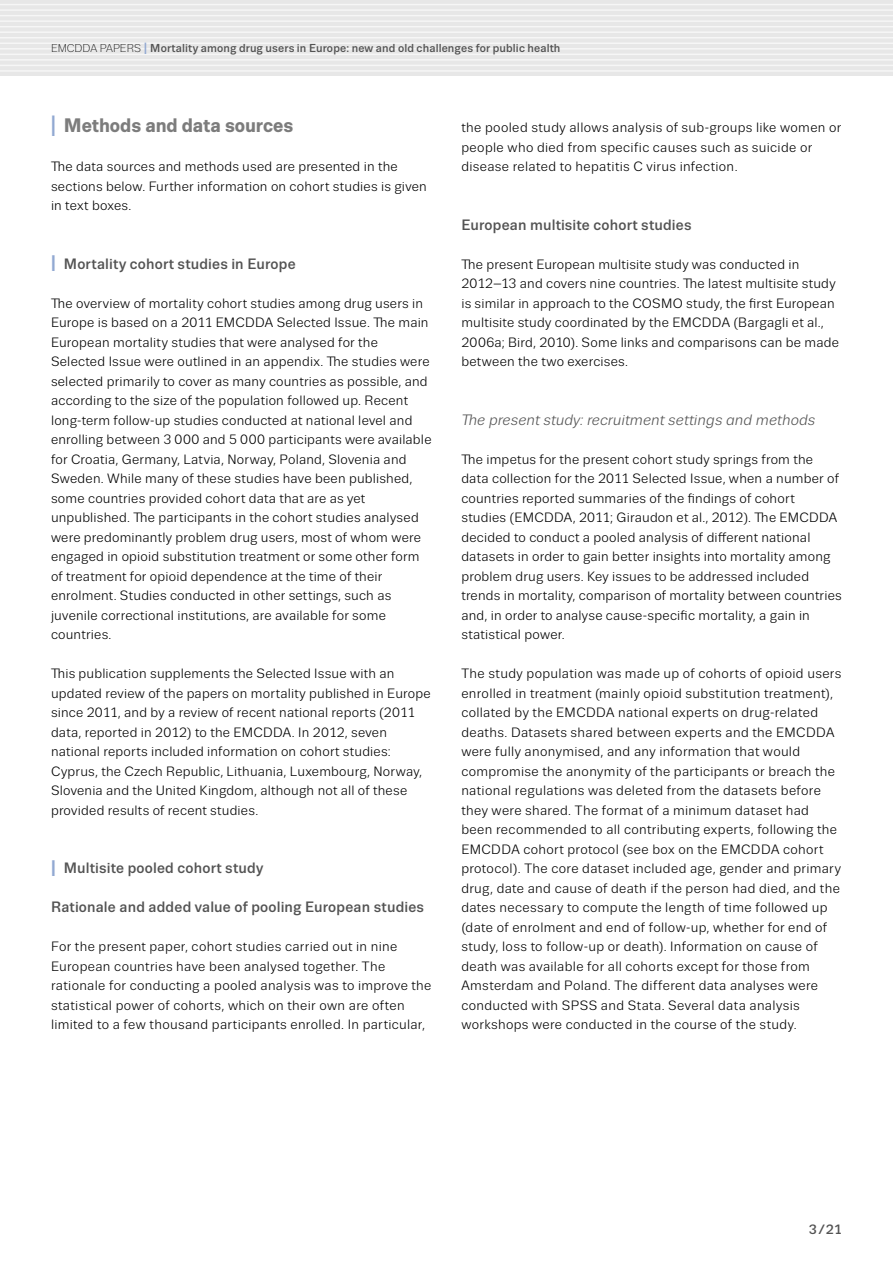
<style>
.page{position:relative;width:893px;height:1263px;background:#fff}
.page>*{position:absolute;margin:0;border:0;box-sizing:border-box;transform-origin:0 0}
.I_Headline{font:700 19.5px "Trivia Sans";letter-spacing:-.005em;color:#7c7c7c}
.III_Headline{font:500 15px "Trivia Sans";letter-spacing:.01em;color:#535353}
.II_Headline{font:500 15px "Trivia Sans";letter-spacing:.015em;color:#535353}
.V_Headline{font:italic 15px "Trivia Sans";letter-spacing:.01em;color:#535353}
.TEXT_Regular_9_13{font:13.5px/19.5px "Trivia Sans";letter-spacing:.02em;color:#000}
.t1{font:500 13.5px "Trivia Sans";color:#535353}
.t2{font:500 11.55px "Trivia Sans";letter-spacing:.01em;color:#535353}
.s1{font-weight:300;font-size:11.25px;color:#000}
.s2{font-size:16.2px;color:#92a9d2}
.s3{font-size:29.25px;color:#92a9d2}
.s4{font-weight:700;font-size:22.5px;color:#92a9d2}
</style>
<div class="page">
<div style="left:0;top:0;width:893px;height:76px;background:#e7e7e7"></div>
<hr style="left:0;top:4px;width:893px;height:1px;background:#f6f6f6">
<hr style="left:0;top:9px;width:893px;height:2px;background:#f6f6f6">
<hr style="left:0;top:15px;width:893px;height:1px;background:#f6f6f6">
<hr style="left:0;top:20px;width:893px;height:2px;background:#f6f6f6">
<hr style="left:0;top:26px;width:893px;height:1px;background:#f6f6f6">
<hr style="left:0;top:31px;width:893px;height:2px;background:#f6f6f6">
<hr style="left:0;top:37px;width:893px;height:1px;background:#f6f6f6">
<hr style="left:0;top:43px;width:893px;height:1px;background:#f6f6f6">
<hr style="left:0;top:48px;width:893px;height:2px;background:#f6f6f6">
<hr style="left:0;top:54px;width:893px;height:1px;background:#f6f6f6">
<hr style="left:0;top:59px;width:893px;height:2px;background:#f6f6f6">
<hr style="left:0;top:65px;width:893px;height:1px;background:#f6f6f6">
<hr style="left:0;top:70px;width:893px;height:2px;background:#f6f6f6">
<p class="t2" style="left:51px;top:42px;width:511px"><span class="s1">EMCDDA PAPERS</span> <span class="s2">I</span> Mortality among drug users in Europe: new and old challenges for public health</p>
<p class="I_Headline" style="left:51px;top:115px;width:244px"><span class="s3">I</span> Methods and data sources</p>
<p class="TEXT_Regular_9_13" style="left:51px;top:157px;width:377px">The data sources and methods used are presented in the sections below. Further information on cohort studies is given in text boxes.</p>
<p class="II_Headline" style="left:51px;top:255px;width:246px"><span class="s4">I</span> Mortality cohort studies in Europe</p>
<p class="TEXT_Regular_9_13" style="left:51px;top:293px;width:382px">The overview of mortality cohort studies among drug users in Europe is based on a 2011 EMCDDA Selected Issue. The main European mortality studies that were analysed for the Selected Issue were outlined in an appendix. The studies were selected primarily to cover as many countries as possible, and according to the size of the population followed up. Recent long-term follow-up studies conducted at national level and enrolling between 3 000 and 5 000 participants were available for Croatia, Germany, Latvia, Norway, Poland, Slovenia and Sweden. While many of these studies have been published, some countries provided cohort data that are as yet unpublished. The participants in the cohort studies analysed were predominantly problem drug users, most of whom were engaged in opioid substitution treatment or some other form of treatment for opioid dependence at the time of their enrolment. Studies conducted in other settings, such as juvenile correctional institutions, are available for some countries.</p>
<p class="TEXT_Regular_9_13" style="left:51px;top:664px;width:381px">This publication supplements the Selected Issue with an updated review of the papers on mortality published in Europe since 2011, and by a review of recent national reports (2011 data, reported in 2012) to the EMCDDA. In 2012, seven national reports included information on cohort studies:<br>Cyprus, the Czech Republic, Lithuania, Luxembourg, Norway, Slovenia and the United Kingdom, although not all of these provided results of recent studies.</p>
<p class="II_Headline" style="left:51px;top:860px;width:214px"><span class="s4">I</span> Multisite pooled cohort study</p>
<p class="III_Headline" style="left:51px;top:899px;width:374px">Rationale and added value of pooling European studies</p>
<p class="TEXT_Regular_9_13" style="left:51px;top:937px;width:382px">For the present paper, cohort studies carried out in nine European countries have been analysed together. The rationale for conducting a pooled analysis was to improve the statistical power of cohorts, which on their own are often limited to a few thousand participants enrolled. In particular,</p>
<p class="TEXT_Regular_9_13" style="left:461px;top:118px;width:382px">the pooled study allows analysis of sub-groups like women or people who died from specific causes such as suicide or disease related to hepatitis C virus infection.</p>
<p class="III_Headline" style="left:461px;top:216px;width:232px">European multisite cohort studies</p>
<p class="TEXT_Regular_9_13" style="left:461px;top:254px;width:379px">The present European multisite study was conducted in 2012–13 and covers nine countries. The latest multisite study is similar in approach to the COSMO study, the first European multisite study coordinated by the EMCDDA (Bargagli et al., 2006a; Bird, 2010). Some links and comparisons can be made between the two exercises.</p>
<p class="V_Headline" style="left:461px;top:411px;width:355px">The present study: recruitment settings and methods</p>
<p class="TEXT_Regular_9_13" style="left:461px;top:449px;width:382px">The impetus for the present cohort study springs from the data collection for the 2011 Selected Issue, when a number of countries reported summaries of the findings of cohort studies (EMCDDA, 2011; Giraudon et al., 2012). The EMCDDA decided to conduct a pooled analysis of different national datasets in order to gain better insights into mortality among problem drug users. Key issues to be addressed included trends in mortality, comparison of mortality between countries and, in order to analyse cause-specific mortality, a gain in statistical power.</p>
<p class="TEXT_Regular_9_13" style="left:461px;top:664px;width:382px">The study population was made up of cohorts of opioid users enrolled in treatment (mainly opioid substitution treatment), collated by the EMCDDA national experts on drug-related deaths. Datasets shared between experts and the EMCDDA were fully anonymised, and any information that would compromise the anonymity of the participants or breach the national regulations was deleted from the datasets before they were shared. The format of a minimum dataset had been recommended to all contributing experts, following the EMCDDA cohort protocol (see box on the EMCDDA cohort protocol). The core dataset included age, gender and primary drug, date and cause of death if the person had died, and the dates necessary to compute the length of time followed up (date of enrolment and end of follow-up, whether for end of study, loss to follow-up or death). Information on cause of death was available for all cohorts except for those from Amsterdam and Poland. The different data analyses were conducted with SPSS and Stata. Several data analysis workshops were conducted in the course of the study.</p>
<p class="t1" style="left:809px;top:1222px;width:35px">3/21</p>
</div>
